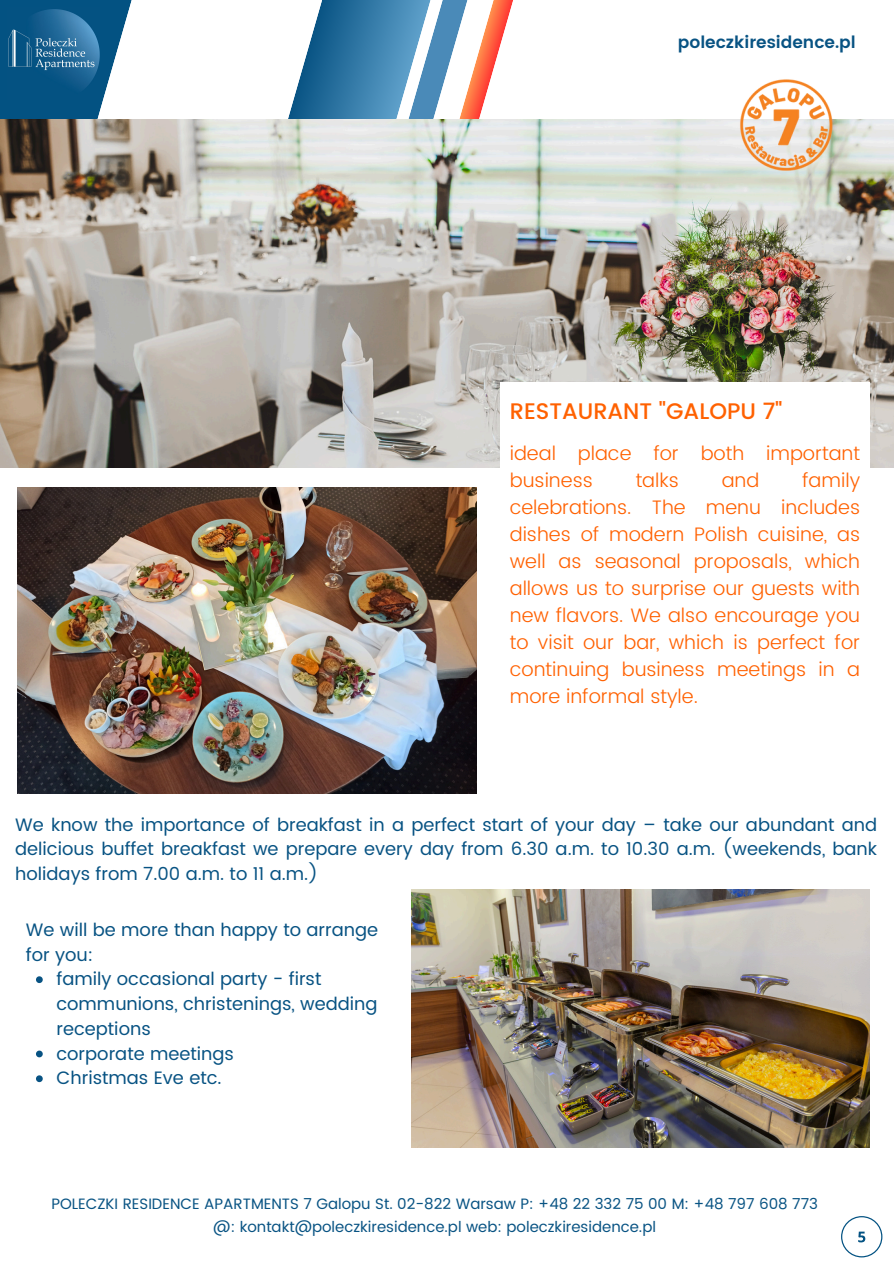
<style>
.page{position:relative;width:894px;height:1264px;background:#fff}
.page>*{position:absolute;margin:0;border:0;box-sizing:border-box;transform-origin:0 0}
.t1{font:500 22.5px "Poppins";color:#ff6100}
.t2{font:300 19.5px/27px "Poppins";color:#ff6100}
.t3{font:18px/24.8px "Poppins";color:#085383}
.t4{font:600 16.95px "Poppins";color:#085383}
.t5{font:15px "Poppins";color:#085383}
</style>
<div class="page">
<svg style="left:288px;top:0;width:217px;height:119px"></svg>
<svg style="left:0;top:0;width:132px;height:119px;fill:#035282"></svg>
<img style="left:7px;top:7px;width:93px;height:92px">
<img style="left:0;top:119px;width:893px;height:348px">
<div style="left:500px;top:382px;width:369px;height:425px;background:#fff"></div>
<img style="left:17px;top:487px;width:459px;height:306px">
<img style="left:412px;top:889px;width:456px;height:258px">
<img style="left:738px;top:79px;width:96px;height:94px">
<svg style="left:841px;top:1216px;width:41px;height:41px"></svg>
<svg style="left:36px;top:976px;width:7px;height:7px"></svg>
<svg style="left:36px;top:1050px;width:7px;height:7px"></svg>
<svg style="left:36px;top:1075px;width:7px;height:7px"></svg>
<p class="t4" style="left:677px;top:32px;width:179px">poleczkiresidence.pl</p>
<h2 class="t1" style="left:509px;top:398px;width:274px">RESTAURANT "GALOPU 7"</h2>
<h2 class="t2" style="left:509px;top:439px;width:352px">ideal place for both important business</h2>
<h2 class="t2" style="left:509px;top:466px;width:352px;text-align:justify;text-indent:292px">family celebrations. The menu includes dishes of modern Polish cuisine, as well as seasonal proposals, which allows us to surprise our guests with new flavors. We also encourage you to visit our bar, which is perfect for continuing business meetings in a more informal style.</h2>
<h2 class="t2" style="left:635px;top:466px;width:45px">talks</h2>
<h2 class="t2" style="left:721px;top:466px;width:39px">and</h2>
<p class="t3" style="left:15px;top:812px;width:863px;text-align:justify">We know the importance of breakfast in a perfect start of your day – take our abundant and delicious buffet breakfast we prepare every day from 6.30 a.m. to 10.30 a.m. (weekends, bank holidays from 7.00 a.m. to 11 a.m.)</p>
<p class="t3" style="left:26px;top:917px;width:354px">We will be more than happy to arrange for you:</p>
<p class="t3" style="left:56px;top:966px;width:322px">family occasional party - first communions, christenings, wedding receptions</p>
<p class="t3" style="left:56px;top:1040px;width:179px">corporate meetings</p>
<p class="t3" style="left:56px;top:1065px;width:166px">Christmas Eve etc.</p>
<p class="t5" style="left:51px;top:1195px;width:767px">POLECZKI RESIDENCE APARTMENTS 7 Galopu St. 02-822 Warsaw P: +48 22 332 75 00 M: +48 797 608 773</p>
<h2 class="t5" style="left:213px;top:1217px;width:444px">@: kontakt@poleczkiresidence.pl web: poleczkiresidence.pl</h2>
</div>
